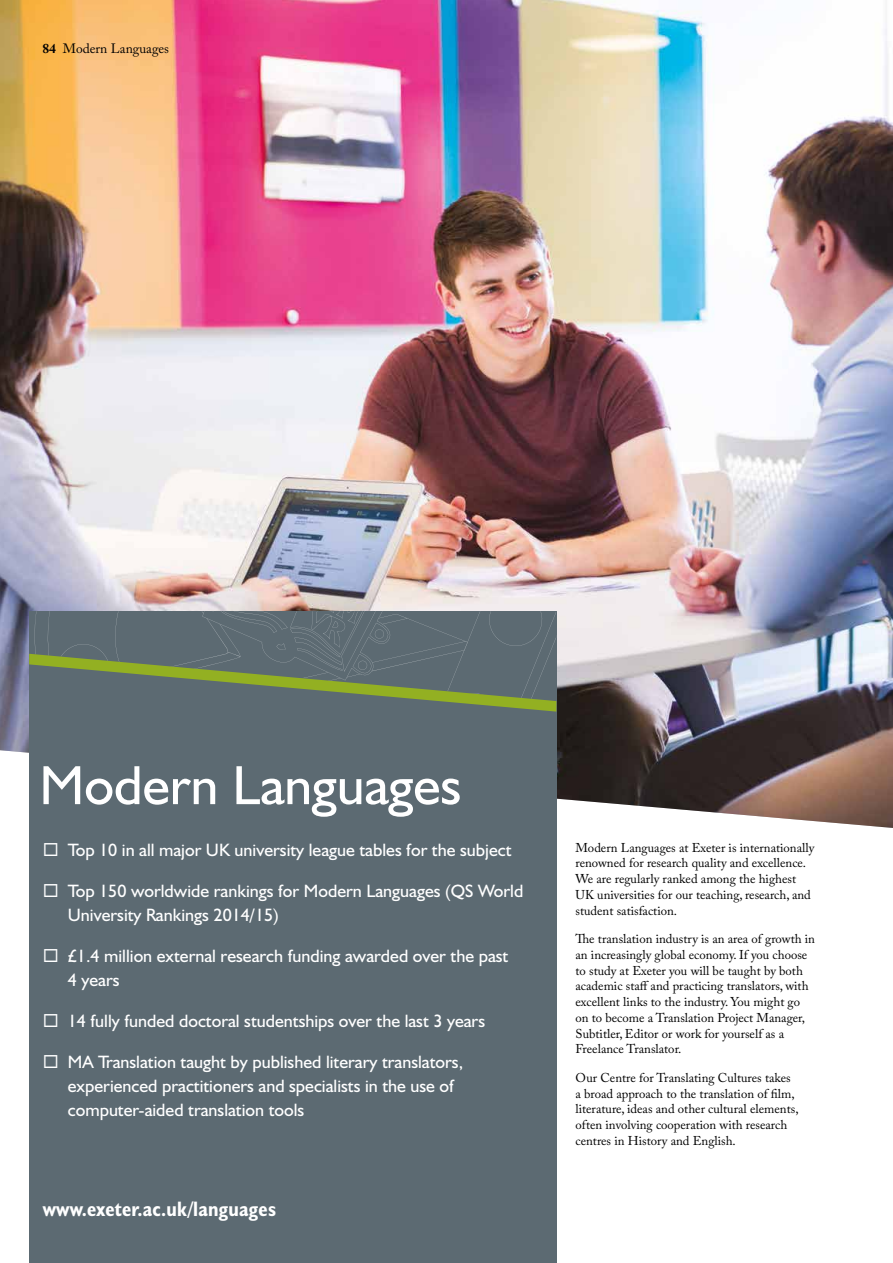
<style>
.page{position:relative;width:893px;height:1263px;background:#fff}
.page>*{position:absolute;margin:0;border:0;box-sizing:border-box;transform-origin:0 0}
.t1{font:55.5px "Humanist 521 BT";color:#fff}
.t2{font:700 condensed 21px "Humanist 521 BT";letter-spacing:.01em;color:#fff}
.t3{font:18px/24px "Humanist 521 BT";color:#fff}
.t4{font:13.5px "Adobe Caslon Pro";color:#000}
.t5{font:12.75px/15.8px "Adobe Caslon Pro";color:#000}
.s1{font-weight:700}
</style>
<div class="page">
<img style="left:0;top:0;width:893px;height:828px">
<div style="left:29px;top:611px;width:527px;height:652px;background:#5c6a72"></div>
<svg style="left:29px;top:611px;width:527px;height:101px"></svg>
<p class="t4" style="left:43px;top:40px;width:128px"><span class="s1">84</span> Modern Languages</p>
<h1 class="t1" style="left:39px;top:751px;width:423px">Modern Languages</h1>
<h3 class="t3" style="left:43px;top:838px;width:470px">◻ Top 10 in all major UK university league tables for the subject</h3>
<h3 class="t3" style="left:68px;top:879px;width:457px;text-indent:-25px">◻ Top 150 worldwide rankings for Modern Languages (QS World<br>University Rankings 2014/15)</h3>
<h3 class="t3" style="left:68px;top:944px;width:442px;text-indent:-25px">◻ £1.4 million external research funding awarded over the past<br>4 years</h3>
<h3 class="t3" style="left:43px;top:1009px;width:444px">◻ 14 fully funded doctoral studentships over the last 3 years</h3>
<h3 class="t3" style="left:68px;top:1050px;width:397px;text-indent:-25px">◻ MA Translation taught by published literary translators, experienced practitioners and specialists in the use of computer-aided translation tools</h3>
<h2 class="t2" style="left:43px;top:1196px;width:235px">www.exeter.ac.uk/languages</h2>
<p class="t5" style="left:575px;top:839px;width:240px">Modern Languages at Exeter is internationally renowned for research quality and excellence.<br>We are regularly ranked among the highest UK universities for our teaching, research, and student satisfaction.</p>
<p class="t5" style="left:575px;top:931px;width:241px">The translation industry is an area of growth in an increasingly global economy. If you choose to study at Exeter you will be taught by both academic staff and practicing translators, with excellent links to the industry. You might go on to become a Translation Project Manager, Subtitler, Editor or work for yourself as a Freelance Translator.</p>
<p class="t5" style="left:575px;top:1069px;width:225px">Our Centre for Translating Cultures takes a broad approach to the translation of film, literature, ideas and other cultural elements, often involving cooperation with research centres in History and English.</p>
</div>
